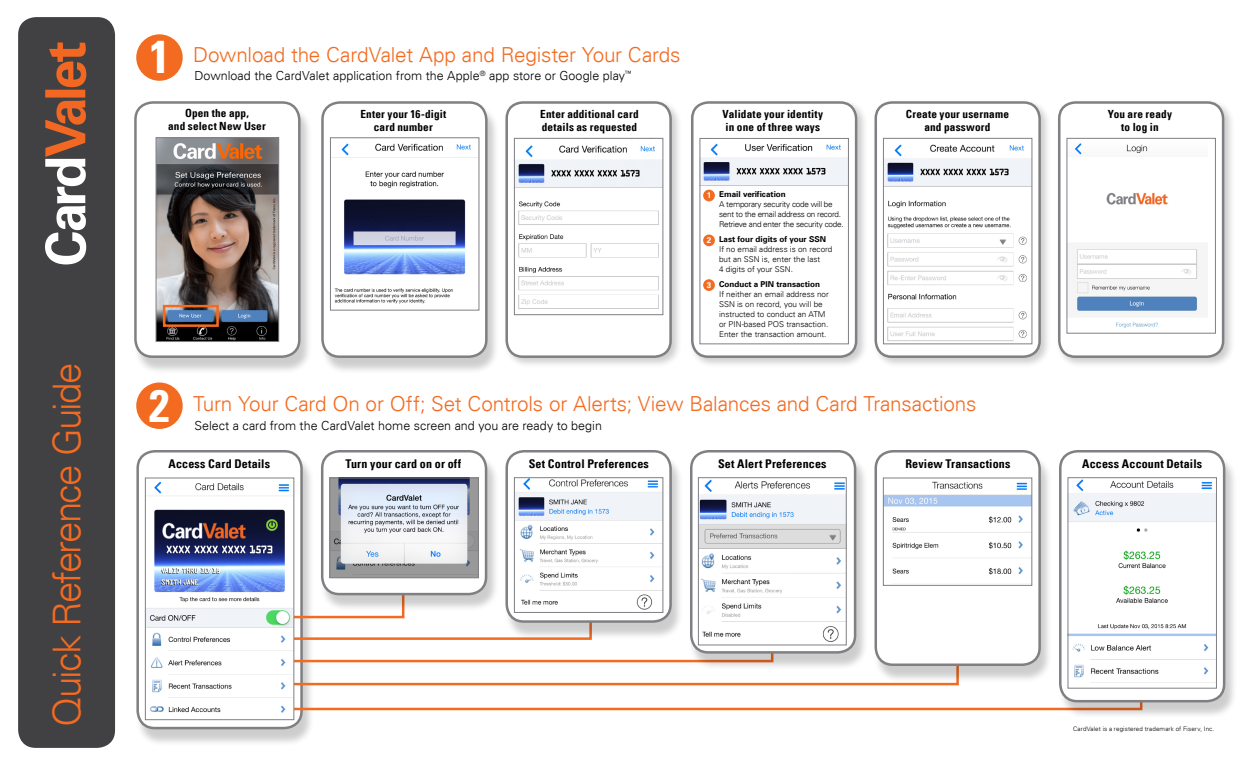
<style>
.page{position:relative;width:1260px;height:765px;background:#fff}
.page>*{position:absolute;margin:0;border:0;box-sizing:border-box;transform-origin:0 0}
.t1{font:700 condensed 45.75px "Univers LT";color:#fff}
.t2{font:300 38.5px "Univers LT";letter-spacing:-.045em;color:#f36b21}
.t3{font:300 20.75px "Univers LT";letter-spacing:-.01em;color:#f36b21}
.t4{font:300 12.5px "Univers LT";color:#000}
.t5{font:700 condensed 12px "Univers LT";letter-spacing:.015em;color:#000}
.t6{font:700 condensed 11.25px/13.5px "Univers LT";letter-spacing:.015em;color:#000;text-align:center}
.t7{font:300 8.12px/10px "Univers LT";color:#000}
.t8{font:300 8.12px/10px "Univers LT";letter-spacing:-.03em;color:#000}
.t9{font:700 8.12px "Univers LT";color:#000}
.t10{font:700 8.12px "Univers LT";color:#fff}
.t11{font:300 6.25px "Univers LT";letter-spacing:.02em;color:#000}
</style>
<div class="page">
<div style="left:132px;top:105px;width:180px;height:270px;background:#000;opacity:.2"></div>
<div style="left:135px;top:102px;width:164px;height:255px;background:#fff;border-radius:17px"></div>
<div style="left:134px;top:101px;width:167px;height:257px;border:2px solid #807f83;border-radius:17px"></div>
<div style="left:319px;top:105px;width:180px;height:270px;background:#000;opacity:.2"></div>
<div style="left:322px;top:102px;width:164px;height:255px;background:#fff;border-radius:17px"></div>
<div style="left:321px;top:101px;width:167px;height:257px;border:2px solid #807f83;border-radius:17px"></div>
<img style="left:332px;top:143px;width:145px;height:161px">
<div style="left:330px;top:137px;width:149px;height:173px;border:1px solid #807f83"></div>
<div style="left:1055px;top:99px;width:180px;height:270px;background:#000;opacity:.2"></div>
<div style="left:1059px;top:102px;width:164px;height:255px;background:#fff;border-radius:16px"></div>
<div style="left:1058px;top:101px;width:166px;height:257px;border:2px solid #807f83;border-radius:16px"></div>
<div style="left:872px;top:99px;width:180px;height:270px;background:#000;opacity:.2"></div>
<div style="left:876px;top:102px;width:164px;height:255px;background:#fff;border-radius:16px"></div>
<div style="left:875px;top:101px;width:166px;height:257px;border:2px solid #807f83;border-radius:16px"></div>
<div style="left:688px;top:99px;width:180px;height:270px;background:#000;opacity:.2"></div>
<div style="left:692px;top:102px;width:164px;height:255px;background:#fff;border-radius:16px"></div>
<div style="left:691px;top:101px;width:166px;height:257px;border:2px solid #807f83;border-radius:16px"></div>
<div style="left:502px;top:99px;width:180px;height:270px;background:#000;opacity:.2"></div>
<div style="left:507px;top:102px;width:164px;height:255px;background:#fff;border-radius:16px"></div>
<div style="left:505px;top:101px;width:167px;height:257px;border:2px solid #807f83;border-radius:16px"></div>
<div style="left:18px;top:17px;width:97px;height:731px;background:#414042;border-radius:18px"></div>
<svg style="left:45px;top:42px;width:41px;height:222px"></svg>
<div style="left:136px;top:34px;width:47px;height:47px;background:#f36b21;border-radius:50%"></div>
<div style="left:136px;top:383px;width:47px;height:46px;background:#f36b21;border-radius:50%"></div>
<div style="left:135px;top:453px;width:180px;height:293px;background:#000;opacity:.2"></div>
<div style="left:138px;top:451px;width:164px;height:277px;background:#fff;border-radius:17px"></div>
<div style="left:136px;top:450px;width:167px;height:279px;border:2px solid #807f83;border-radius:17px"></div>
<svg style="left:294px;top:558px;width:111px;height:63px"></svg>
<svg style="left:294px;top:621px;width:394px;height:39px"></svg>
<svg style="left:294px;top:660px;width:763px;height:51px"></svg>
<div style="left:319px;top:453px;width:180px;height:159px;background:#000;opacity:.2"></div>
<div style="left:322px;top:451px;width:164px;height:143px;background:#fff;border-radius:17px"></div>
<div style="left:321px;top:450px;width:166px;height:145px;border:2px solid #807f83;border-radius:17px"></div>
<div style="left:504px;top:453px;width:180px;height:187px;background:#000;opacity:.2"></div>
<div style="left:507px;top:451px;width:164px;height:171px;background:#fff;border-radius:17px"></div>
<div style="left:505px;top:450px;width:167px;height:173px;border:2px solid #807f83;border-radius:17px"></div>
<div style="left:688px;top:453px;width:180px;height:217px;background:#000;opacity:.2"></div>
<div style="left:691px;top:451px;width:164px;height:201px;background:#fff;border-radius:17px"></div>
<div style="left:690px;top:450px;width:166px;height:204px;border:2px solid #807f83;border-radius:17px"></div>
<div style="left:873px;top:453px;width:180px;height:230px;background:#000;opacity:.2"></div>
<div style="left:876px;top:451px;width:164px;height:214px;background:#fff;border-radius:17px"></div>
<div style="left:875px;top:450px;width:166px;height:216px;border:2px solid #807f83;border-radius:17px"></div>
<div style="left:1057px;top:453px;width:180px;height:266px;background:#000;opacity:.2"></div>
<div style="left:1060px;top:451px;width:164px;height:250px;background:#fff;border-radius:17px"></div>
<div style="left:1059px;top:450px;width:166px;height:252px;border:2px solid #807f83;border-radius:17px"></div>
<img style="left:158px;top:139px;width:119px;height:201px">
<div style="left:156px;top:137px;width:123px;height:205px;border:1px solid #807f83"></div>
<img style="left:516px;top:145px;width:145px;height:164px">
<div style="left:514px;top:138px;width:149px;height:177px;border:1px solid #807f83"></div>
<img style="left:702px;top:143px;width:145px;height:148px">
<div style="left:700px;top:138px;width:149px;height:206px;border:1px solid #807f83"></div>
<img style="left:885px;top:144px;width:145px;height:197px">
<div style="left:883px;top:138px;width:149px;height:206px;border:1px solid #807f83"></div>
<img style="left:1069px;top:143px;width:139px;height:185px">
<div style="left:1067px;top:138px;width:149px;height:196px;border:1px solid #807f83"></div>
<img style="left:147px;top:481px;width:145px;height:232px">
<div style="left:145px;top:478px;width:149px;height:242px;border:1px solid #807f83"></div>
<img style="left:332px;top:480px;width:145px;height:96px">
<div style="left:330px;top:478px;width:149px;height:100px;border:1px solid #807f83"></div>
<img style="left:516px;top:479px;width:145px;height:131px">
<div style="left:514px;top:477px;width:149px;height:136px;border:1px solid #807f83"></div>
<img style="left:700px;top:479px;width:145px;height:163px">
<div style="left:698px;top:477px;width:149px;height:168px;border:1px solid #807f83"></div>
<img style="left:885px;top:481px;width:145px;height:94px">
<div style="left:883px;top:478px;width:149px;height:108px;border:1px solid #807f83"></div>
<img style="left:1070px;top:479px;width:145px;height:204px">
<div style="left:1068px;top:477px;width:149px;height:211px;border:1px solid #807f83"></div>
<div style="left:163px;top:305px;width:56px;height:22px;border:2px solid #f36b21"></div>
<div style="left:702px;top:191px;width:144px;height:45px;background:#fff"></div>
<div style="left:703px;top:190px;width:12px;height:11px;background:#f36b21;border-radius:50%"></div>
<div style="left:703px;top:235px;width:12px;height:11px;background:#f36b21;border-radius:50%"></div>
<div style="left:703px;top:279px;width:12px;height:12px;background:#f36b21;border-radius:50%"></div>
<h2 class="t2" style="left:44px;top:727px;width:366px;rotate:-90deg">Quick Reference Guide</h2>
<h1 class="t1" style="left:149px;top:29px;width:22px">1</h1>
<h3 class="t3" style="left:193px;top:43px;width:489px">Download the CardValet App and Register Your Cards</h3>
<h3 class="t4" style="left:194px;top:68px;width:439px">Download the CardValet application from the Apple<sup>®</sup> app store or Google play<sup>™</sup></h3>
<h3 class="t6" style="left:168px;top:106px;width:99px">Open the app,<br>and select New User</h3>
<h3 class="t6" style="left:360px;top:107px;width:87px">Enter your 16-digit card number</h3>
<h3 class="t6" style="left:540px;top:107px;width:100px;text-align:left">Enter additional card details as requested</h3>
<h3 class="t6" style="left:723px;top:107px;width:102px;text-align:left">Validate your identity in one of three ways</h3>
<h3 class="t6" style="left:906px;top:107px;width:105px">Create your username and password</h3>
<h3 class="t6" style="left:1108px;top:107px;width:66px">You are ready to log in</h3>
<h1 class="t1" style="left:149px;top:377px;width:22px">2</h1>
<p class="t10" style="left:707px;top:191px;width:6px">1</p>
<p class="t10" style="left:707px;top:235px;width:6px">2</p>
<p class="t10" style="left:707px;top:280px;width:6px">3</p>
<p class="t9" style="left:719px;top:190px;width:68px">Email verification</p>
<p class="t8" style="left:719px;top:199px;width:126px">A temporary security code will be sent to the email address on record.<br>Retrieve and enter the security code.</p>
<p class="t9" style="left:719px;top:234px;width:109px">Last four digits of your SSN</p>
<p class="t7" style="left:719px;top:244px;width:115px">If no email address is on record but an SSN is, enter the last<br>4 digits of your SSN.</p>
<p class="t9" style="left:719px;top:279px;width:102px">Conduct a PIN transaction</p>
<p class="t7" style="left:719px;top:289px;width:111px">If neither an email address nor<br>SSN is on record, you will be instructed to conduct an ATM or PIN-based POS transaction.<br>Enter the transaction amount.</p>
<h3 class="t3" style="left:193px;top:392px;width:785px">Turn Your Card On or Off; Set Controls or Alerts; View Balances and Card Transactions</h3>
<h3 class="t4" style="left:194px;top:418px;width:409px">Select a card from the CardValet home screen and you are ready to begin</h3>
<h3 class="t5" style="left:169px;top:456px;width:103px">Access Card Details</h3>
<h3 class="t5" style="left:346px;top:456px;width:117px">Turn your card on or off</h3>
<h3 class="t5" style="left:529px;top:456px;width:122px">Set Control Preferences</h3>
<h3 class="t5" style="left:718px;top:456px;width:110px">Set Alert Preferences</h3>
<h3 class="t5" style="left:905px;top:456px;width:107px">Review Transactions</h3>
<h3 class="t5" style="left:1082px;top:456px;width:121px">Access Account Details</h3>
<p class="t11" style="left:1073px;top:725px;width:143px">CardValet is a registered trademark of Fiserv, Inc.</p>
</div>
